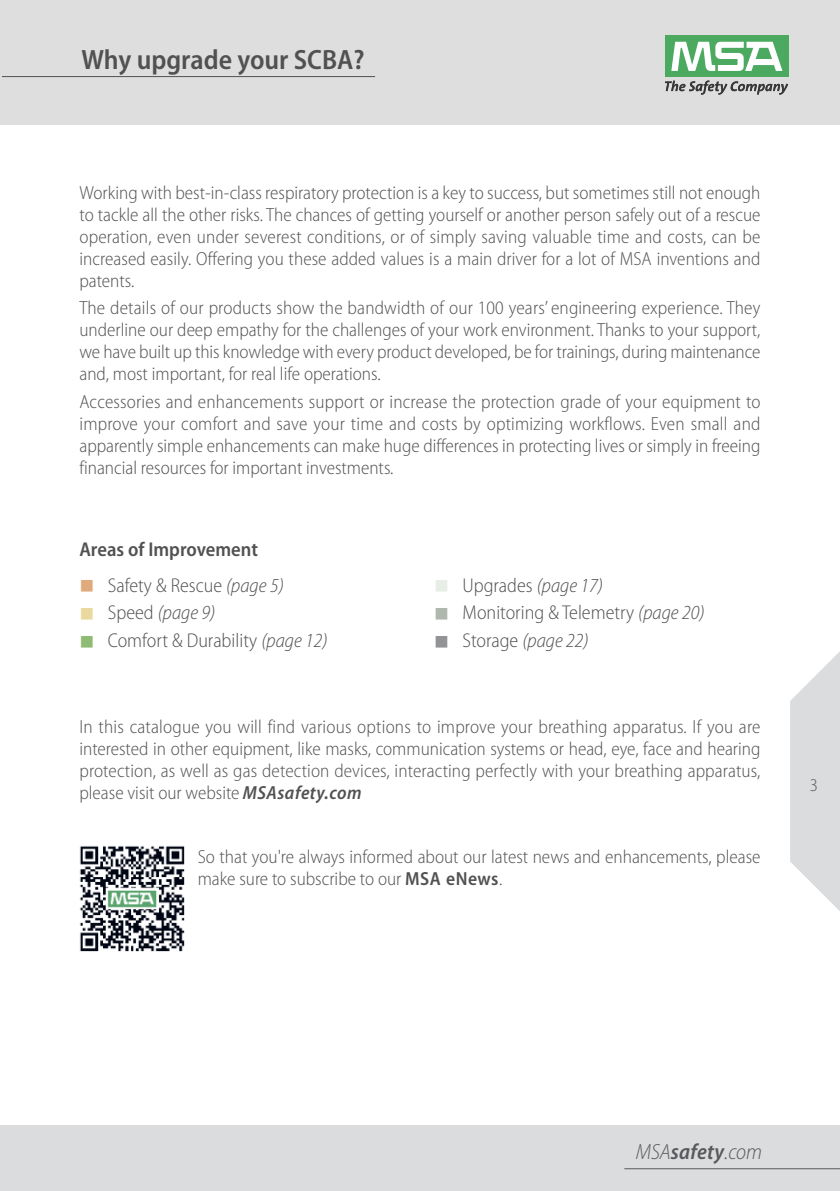
<style>
.page{position:relative;width:840px;height:1191px;background:#fff}
.page>*{position:absolute;margin:0;border:0;box-sizing:border-box;transform-origin:0 0}
.t1{font:600 semi-condensed 28px "Myriad Pro";color:#525152}
.t2{font:italic 300 semi-condensed 22px "Myriad Pro";color:#58595c}
.t3{font:300 semi-condensed 20px/27.6px "Myriad Pro";color:#525152}
.t4{font:600 semi-condensed 20px/36.2px "Myriad Pro";color:#525152}
.t5{font:20px "Wingdings";color:#dfab7c}
.t6{font:20px "Wingdings";color:#ead99e}
.t7{font:20px "Wingdings";color:#8fbc74}
.t8{font:20px "Wingdings";color:#e8eee5}
.t9{font:20px "Wingdings";color:#afb8ad}
.t10{font:20px "Wingdings";color:#919395}
.t11{font:300 semi-condensed 19px/22px "Myriad Pro";color:#525152;text-align:justify}
.t12{font:300 semi-condensed 18px "Myriad Pro";color:#58595c}
.s1{font-weight:300}
.s2{font-weight:300;font-style:italic}
.s3{font-style:italic}
.s4{font-weight:600;font-style:italic}
.s5{font-weight:600}
</style>
<div class="page">
<div style="left:0;top:0;width:839px;height:125px;background:#dfdedf"></div>
<svg style="left:790px;top:652px;width:49px;height:258px"></svg>
<div style="left:0;top:1125px;width:839px;height:66px;background:#dbdcdd"></div>
<div style="left:664px;top:36px;width:124px;height:41px;background:#4baa5f"></div>
<svg style="left:671px;top:42px;width:111px;height:29px"></svg>
<svg style="left:665px;top:81px;width:122px;height:14px"></svg>
<hr style="left:624px;top:1168px;width:215px;height:1px;background:#58595c">
<img style="left:79px;top:845px;width:106px;height:107px">
<hr style="left:2px;top:76px;width:373px;height:1px;background:#525152">
<h1 class="t1" style="left:81px;top:44px;width:284px">Why upgrade your SCBA?</h1>
<p class="t11" style="left:79px;top:182px;width:682px">Working with best-in-class respiratory protection is a key to success, but sometimes still not enough to tackle all the other risks. The chances of getting yourself or another person safely out of a rescue operation, even under severest conditions, or of simply saving valuable time and costs, can be increased easily. Offering you these added values is a main driver for a lot of MSA inventions and patents.</p>
<p class="t11" style="left:79px;top:297px;width:682px">The details of our products show the bandwidth of our 100 years’ engineering experience. They underline our deep empathy for the challenges of your work environment. Thanks to your support, we have built up this knowledge with every product developed, be for trainings, during maintenance and, most important, for real life operations.</p>
<p class="t11" style="left:79px;top:391px;width:682px">Accessories and enhancements support or increase the protection grade of your equipment to improve your comfort and save your time and costs by optimizing workflows. Even small and apparently simple enhancements can make huge differences in protecting lives or simply in freeing financial resources for important investments.</p>
<p class="t4" style="left:108px;top:531px;width:177px;text-indent:-28px">Areas of Improvement<br><span class="s1">Safety &amp; Rescue</span> <span class="s2">(page 5)</span></p>
<p class="t3" style="left:108px;top:599px;width:221px">Speed <span class="s3">(page 9)<br></span>Comfort &amp; Durability <span class="s3">(page 12)</span></p>
<p class="t5" style="left:79px;top:575px;width:16px">■</p>
<p class="t6" style="left:79px;top:602px;width:16px">■</p>
<p class="t7" style="left:79px;top:630px;width:16px">■</p>
<p class="t8" style="left:434px;top:575px;width:16px">■</p>
<p class="t9" style="left:434px;top:602px;width:16px">■</p>
<p class="t10" style="left:434px;top:630px;width:16px">■</p>
<p class="t3" style="left:462px;top:572px;width:243px">Upgrades <span class="s3">(page 17)<br></span>Monitoring &amp; Telemetry <span class="s3">(page 20)<br></span>Storage <span class="s3">(page 22)</span></p>
<p class="t11" style="left:79px;top:716px;width:682px">In this catalogue you will find various options to improve your breathing apparatus. If you are interested in other equipment, like masks, communication systems or head, eye, face and hearing protection, as well as gas detection devices, interacting perfectly with your breathing apparatus, please visit our website <span class="s4">MSAsafety.com</span></p>
<p class="t11" style="left:197px;top:846px;width:564px">So that you're always informed about our latest news and enhancements, please make sure to subscribe to our <span class="s5">MSA eNews</span>.</p>
<p class="t12" style="left:809px;top:775px;width:10px">3</p>
<p class="t2" style="left:635px;top:1139px;width:128px">MSA<span class="s5">safety</span>.com</p>
</div>
